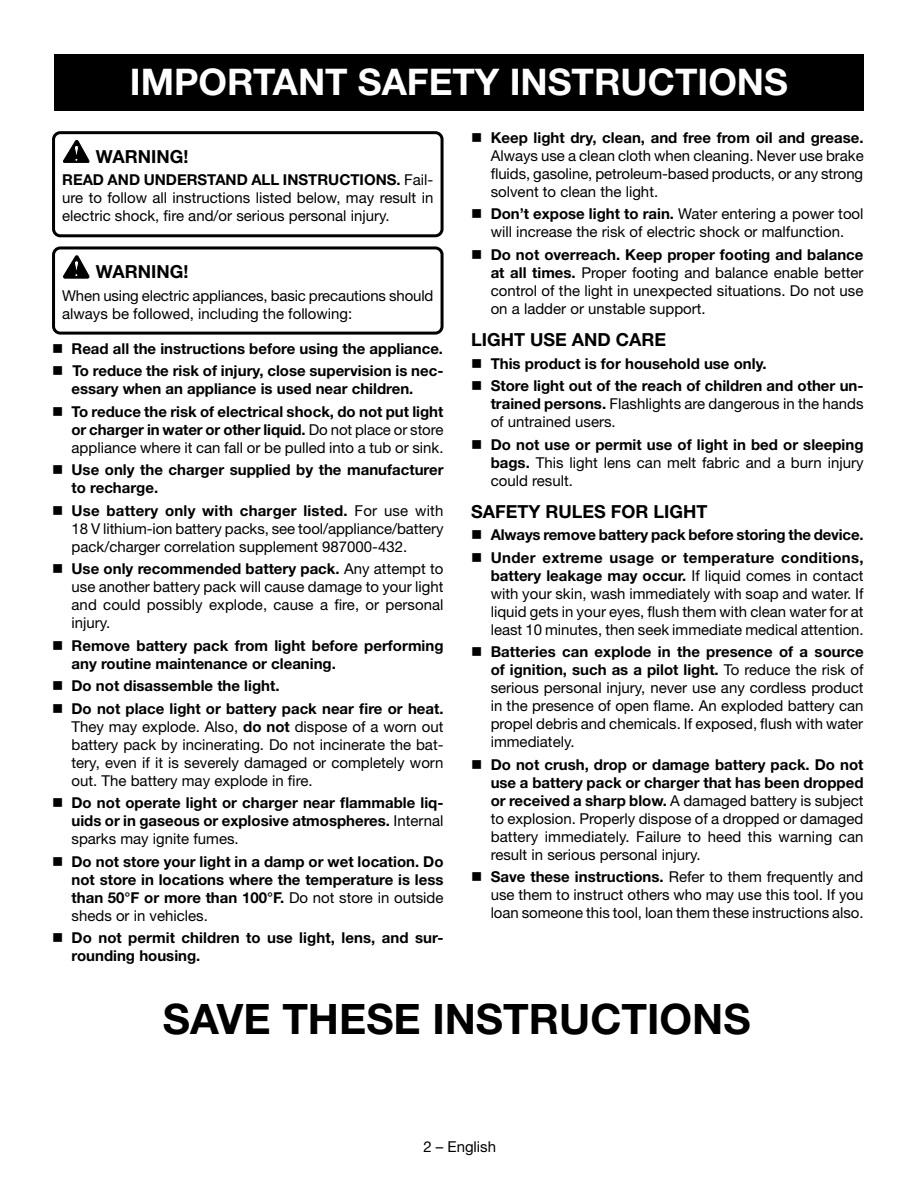
<style>
.page{position:relative;width:918px;height:1188px;background:#fff}
.page>*{position:absolute;margin:0;border:0;box-sizing:border-box;transform-origin:0 0}
.Heading_2{font:700 42px "Helvetica Neue LT Std";color:#000}
.HEADING_for_BLOWER{font:700 36.75px "Helvetica Neue LT Std";color:#fff}
.Heading_2-2{font:700 18px "Helvetica Neue LT Std";color:#000}
.Warning{font:700 18px "Helvetica Neue LT Std";color:#000}
.Warning_text{font:15px/18px "Helvetica Neue LT Std";color:#000;text-align:justify}
.t1{font:700 15px/18px "Helvetica Neue LT Std";color:#000}
.s1{font-weight:700}
.s2{font-weight:400}
</style>
<div class="page">
<div style="left:54px;top:54px;width:810px;height:56px;background:#000"></div>
<div style="left:52px;top:131px;width:392px;height:106px;border:3px solid #000;border-radius:7px"></div>
<div style="left:52px;top:246px;width:392px;height:89px;border:3px solid #000;border-radius:7px"></div>
<svg style="left:63px;top:140px;width:26px;height:23px"></svg>
<svg style="left:63px;top:256px;width:26px;height:22px"></svg>
<p class="HEADING_for_BLOWER" style="left:130px;top:59px;width:660px">IMPORTANT SAFETY INSTRUCTIONS</p>
<p class="Warning" style="left:96px;top:145px;width:94px">WARNING!</p>
<p class="Warning_text" style="left:62px;top:171px;width:373px"><span class="s1">READ AND UNDERSTAND ALL INSTRUCTIONS.</span> Fail&shy;ure to follow all instructions listed below, may result in electric shock, fire and/or serious personal injury.</p>
<p class="Warning" style="left:96px;top:261px;width:94px">WARNING!</p>
<p class="Warning_text" style="left:62px;top:286px;width:373px">When using electric appliances, basic precautions should always be followed, including the following:</p>
<p class="t1" style="left:72px;top:339px;width:373px">Read all the instructions before using the appliance.</p>
<p class="t1" style="left:72px;top:362px;width:373px">To reduce the risk of injury, close supervision is nec&shy;essary when an appliance is used near children.</p>
<p class="t1" style="left:72px;top:402px;width:374px;text-align:justify">To reduce the risk of electrical shock, do not put light or charger in water or other liquid. <span class="s2">Do not place or store appliance where it can fall or be pulled into a tub or sink.</span></p>
<p class="t1" style="left:72px;top:461px;width:374px">Use only the charger supplied by the manufacturer to recharge.</p>
<p class="Warning_text" style="left:72px;top:501px;width:374px"><span class="s1">Use battery only with charger listed.</span> For use with 18 V lithium-ion battery packs, see tool/appliance/battery pack/charger correlation supplement 987000-432.</p>
<p class="Warning_text" style="left:72px;top:560px;width:374px"><span class="s1">Use only recommended battery pack.</span> Any attempt to use another battery pack will cause damage to your light and could possibly explode, cause a fire, or personal injury.</p>
<p class="t1" style="left:72px;top:636px;width:374px">Remove battery pack from light before performing any routine maintenance or cleaning.</p>
<p class="t1" style="left:72px;top:677px;width:209px">Do not disassemble the light.</p>
<p class="Warning_text" style="left:72px;top:699px;width:374px"><span class="s1">Do not place light or battery pack near fire or heat.<br></span>They may explode. Also, <span class="s1">do not</span> dispose of a worn out battery pack by incinerating. Do not incinerate the bat&shy;tery, even if it is severely damaged or completely worn out. The battery may explode in fire.</p>
<p class="t1" style="left:72px;top:794px;width:374px;text-align:justify">Do not operate light or charger near flammable liq&shy;uids or in gaseous or explosive atmospheres. <span class="s2">Internal sparks may ignite fumes.</span></p>
<p class="t1" style="left:72px;top:852px;width:374px;text-align:justify">Do not store your light in a damp or wet location. Do not store in locations where the temperature is less than 50°F or more than 100°F. <span class="s2">Do not store in outside sheds or in vehicles.</span></p>
<p class="t1" style="left:72px;top:929px;width:374px">Do not permit children to use light, lens, and sur&shy;rounding housing.</p>
<p class="Warning_text" style="left:491px;top:128px;width:375px"><span class="s1">Keep light dry, clean, and free from oil and grease.<br></span>Always use a clean cloth when cleaning. Never use brake fluids, gasoline, petroleum-based products, or any strong solvent to clean the light.</p>
<p class="Warning_text" style="left:491px;top:205px;width:374px"><span class="s1">Don’t expose light to rain.</span> Water entering a power tool will increase the risk of electric shock or malfunction.</p>
<p class="Warning_text" style="left:491px;top:245px;width:374px"><span class="s1">Do not overreach. Keep proper footing and balance at all times.</span> Proper footing and balance enable better control of the light in unexpected situations. Do not use on a ladder or unstable support.</p>
<p class="Heading_2-2" style="left:471px;top:329px;width:197px">LIGHT USE AND CARE</p>
<p class="t1" style="left:491px;top:354px;width:278px">This product is for household use only.</p>
<p class="t1" style="left:491px;top:376px;width:374px;text-align:justify">Store light out of the reach of children and other un&shy;trained persons. <span class="s2">Flashlights are dangerous in the hands of untrained users.</span></p>
<p class="Warning_text" style="left:491px;top:435px;width:374px"><span class="s1">Do not use or permit use of light in bed or sleeping bags.</span> This light lens can melt fabric and a burn injury could result.</p>
<p class="Heading_2-2" style="left:471px;top:500px;width:238px">SAFETY RULES FOR LIGHT</p>
<p class="t1" style="left:491px;top:526px;width:374px">Always remove battery pack before storing the device.</p>
<p class="Warning_text" style="left:491px;top:548px;width:375px"><span class="s1">Under extreme usage or temperature conditions, battery leakage may occur.</span> If liquid comes in contact with your skin, wash immediately with soap and water. If liquid gets in your eyes, flush them with clean water for at least 10 minutes, then seek immediate medical attention.</p>
<p class="Warning_text" style="left:491px;top:643px;width:374px"><span class="s1">Batteries can explode in the presence of a source of ignition, such as a pilot light.</span> To reduce the risk of serious personal injury, never use any cordless product in the presence of open flame. An exploded battery can propel debris and chemicals. If exposed, flush with water immediately.</p>
<p class="Warning_text" style="left:491px;top:755px;width:374px"><span class="s1">Do not crush, drop or damage battery pack. Do not use a battery pack or charger that has been dropped or received a sharp blow.</span> A damaged battery is subject to explosion. Properly dispose of a dropped or damaged battery immediately. Failure to heed this warning can result in serious personal injury.</p>
<p class="Warning_text" style="left:491px;top:868px;width:374px"><span class="s1">Save these instructions.</span> Refer to them frequently and use them to instruct others who may use this tool. If you loan someone this tool, loan them these instructions also.</p>
<p class="Heading_2" style="left:163px;top:993px;width:589px">SAVE THESE INSTRUCTIONS</p>
<p class="Warning_text" style="left:423px;top:1138px;width:74px">2 – English</p>
</div>
